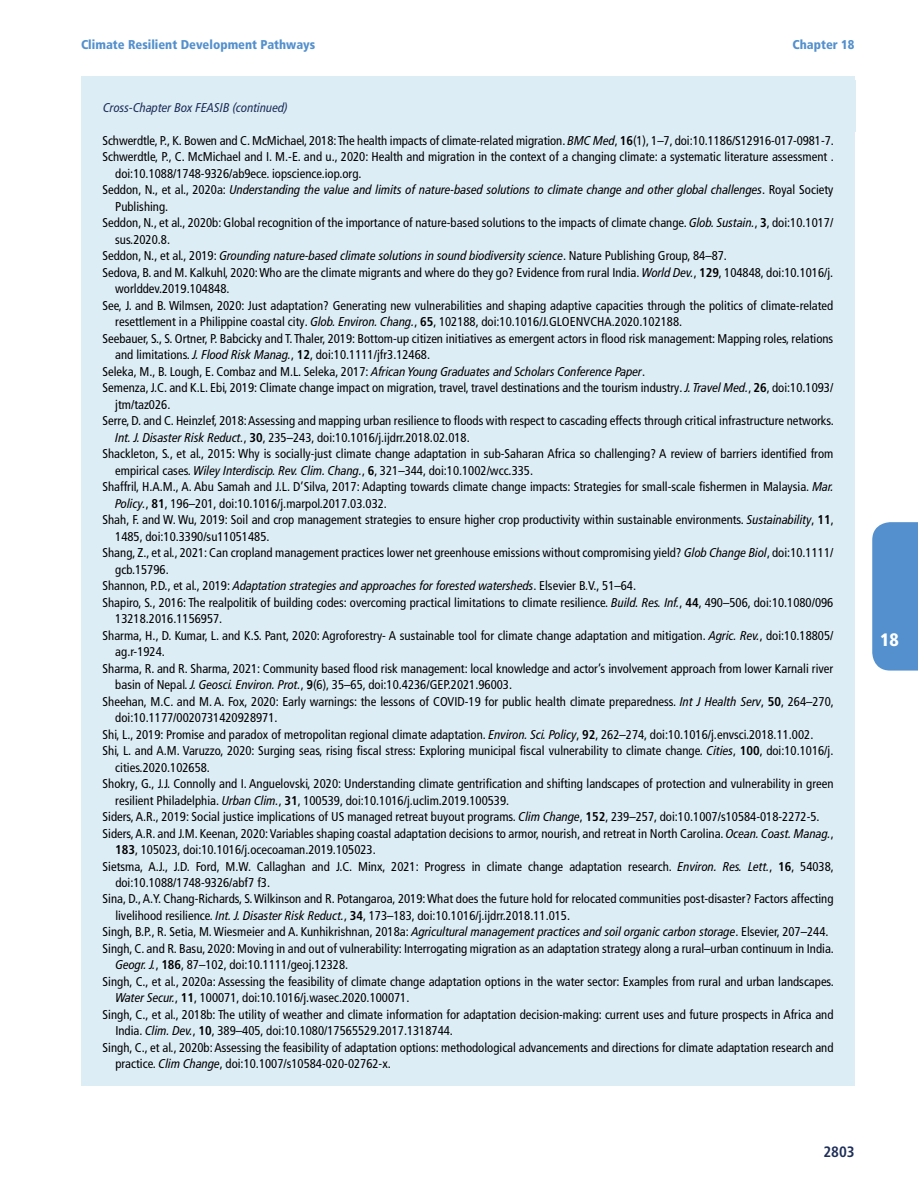
<style>
.page{position:relative;width:918px;height:1188px;background:#fff}
.page>*{position:absolute;margin:0;border:0;box-sizing:border-box;transform-origin:0 0}
.t1{font:900 condensed 18px "Frutiger LT Pro";color:#fff}
.t2{font:700 condensed 15px "Frutiger LT Pro";color:#1e2e57}
.t3{font:condensed 12.75px "Frutiger LT Pro";color:#000}
.t4{font:italic condensed 12.75px "Frutiger LT Pro";color:#000}
.t5{font:900 condensed 12.75px "Frutiger LT Pro";color:#5390cd}
.t6{font:italic condensed 12.75px "Frutiger LT Pro";color:#1e2e57}
.s1{font-style:italic}
.s2{font-weight:700}
.s3{font-style:normal}
</style>
<div class="page">
<div style="left:872px;top:522px;width:46px;height:149px;background:#5390cd"></div>
<div style="left:81px;top:77px;width:774px;height:1009px;background:#ddedf6"></div>
<p class="t5" style="left:81px;top:37px;width:236px">Climate Resilient Development Pathways</p>
<p class="t5" style="left:793px;top:37px;width:63px">Chapter 18</p>
<p class="t6" style="left:103px;top:100px;width:186px">Cross-Chapter Box FEASIB (continued)</p>
<p class="t3" style="left:102px;top:133px;width:733px">Schwerdtle, P., K. Bowen and C. McMichael, 2018: The health impacts of climate-related migration. <span class="s1">BMC Med</span>, <span class="s2">16</span>(1), 1–7, doi:10.1186/S12916-017-0981-7.</p>
<p class="t3" style="left:102px;top:149px;width:733px">Schwerdtle, P., C. McMichael and I. M.-E. and u., 2020: Health and migration in the context of a changing climate: a systematic literature assessment .</p>
<p class="t3" style="left:115px;top:166px;width:248px">doi:10.1088/1748-9326/ab9ece. iopscience.iop.org.</p>
<p class="t4" style="left:102px;top:182px;width:733px"><span class="s3">Seddon, N., et al., 2020a:</span> Understanding the value and limits of nature-based solutions to climate change and other global challenges<span class="s3">. Royal Society</span></p>
<p class="t3" style="left:115px;top:199px;width:55px">Publishing.</p>
<p class="t3" style="left:102px;top:215px;width:732px">Seddon, N., et al., 2020b: Global recognition of the importance of nature-based solutions to the impacts of climate change. <span class="s1">Glob. Sustain.</span>, <span class="s2">3</span>, doi:10.1017/</p>
<p class="t3" style="left:115px;top:232px;width:56px">sus.2020.8.</p>
<p class="t4" style="left:102px;top:248px;width:626px"><span class="s3">Seddon, N., et al., 2019:</span> Grounding nature-based climate solutions in sound biodiversity science<span class="s3">. Nature Publishing Group, 84–87.</span></p>
<p class="t3" style="left:102px;top:265px;width:732px">Sedova, B. and M. Kalkuhl, 2020: Who are the climate migrants and where do they go? Evidence from rural India. <span class="s1">World Dev.</span>, <span class="s2">129</span>, 104848, doi:10.1016/j.</p>
<p class="t3" style="left:115px;top:281px;width:116px">worlddev.2019.104848.</p>
<p class="t3" style="left:102px;top:298px;width:732px">See, J. and B. Wilmsen, 2020: Just adaptation? Generating new vulnerabilities and shaping adaptive capacities through the politics of climate-related</p>
<p class="t3" style="left:115px;top:314px;width:568px">resettlement in a Philippine coastal city. <span class="s1">Glob. Environ. Chang.</span>, <span class="s2">65</span>, 102188, doi:10.1016/J.GLOENVCHA.2020.102188.</p>
<p class="t3" style="left:102px;top:331px;width:732px">Seebauer, S., S. Ortner, P. Babcicky and T. Thaler, 2019: Bottom-up citizen initiatives as emergent actors in flood risk management: Mapping roles, relations</p>
<p class="t3" style="left:115px;top:347px;width:316px">and limitations. <span class="s1">J. Flood Risk Manag.</span>, <span class="s2">12</span>, doi:10.1111/jfr3.12468.</p>
<p class="t4" style="left:102px;top:364px;width:544px"><span class="s3">Seleka, M., B. Lough, E. Combaz and M.L. Seleka, 2017:</span> African Young Graduates and Scholars Conference Paper<span class="s3">.</span></p>
<p class="t3" style="left:102px;top:380px;width:732px">Semenza, J.C. and K.L. Ebi, 2019: Climate change impact on migration, travel, travel destinations and the tourism industry. <span class="s1">J. Travel Med.</span>, <span class="s2">26</span>, doi:10.1093/</p>
<p class="t3" style="left:115px;top:397px;width:57px">jtm/taz026.</p>
<p class="t3" style="left:102px;top:413px;width:733px">Serre, D. and C. Heinzlef, 2018: Assessing and mapping urban resilience to floods with respect to cascading effects through critical infrastructure networks.</p>
<p class="t3" style="left:115px;top:430px;width:356px"><span class="s1">Int. J. Disaster Risk Reduct.</span>, <span class="s2">30</span>, 235–243, doi:10.1016/j.ijdrr.2018.02.018.</p>
<p class="t3" style="left:102px;top:446px;width:732px">Shackleton, S., et al., 2015: Why is socially-just climate change adaptation in sub-Saharan Africa so challenging? A review of barriers identified from</p>
<p class="t3" style="left:115px;top:463px;width:419px">empirical cases. <span class="s1">Wiley Interdiscip. Rev. Clim. Chang.</span>, <span class="s2">6</span>, 321–344, doi:10.1002/wcc.335.</p>
<p class="t3" style="left:102px;top:479px;width:733px">Shaffril, H.A.M., A. Abu Samah and J.L. D’Silva, 2017: Adapting towards climate change impacts: Strategies for small-scale fishermen in Malaysia. <span class="s1">Mar.</span></p>
<p class="t3" style="left:115px;top:496px;width:273px"><span class="s1">Policy.</span>, <span class="s2">81</span>, 196–201, doi:10.1016/j.marpol.2017.03.032.</p>
<p class="t3" style="left:103px;top:512px;width:733px">Shah, F. and W. Wu, 2019: Soil and crop management strategies to ensure higher crop productivity within sustainable environments. <span class="s1">Sustainability</span>, <span class="s2">11</span>,</p>
<p class="t3" style="left:115px;top:529px;width:156px">1485, doi:10.3390/su11051485.</p>
<p class="t3" style="left:103px;top:545px;width:732px">Shang, Z., et al., 2021: Can cropland management practices lower net greenhouse emissions without compromising yield? <span class="s1">Glob Change Biol</span>, doi:10.1111/</p>
<p class="t3" style="left:115px;top:562px;width:55px">gcb.15796.</p>
<p class="t4" style="left:103px;top:578px;width:535px"><span class="s3">Shannon, P.D., et al., 2019:</span> Adaptation strategies and approaches for forested watersheds<span class="s3">. Elsevier B.V., 51–64.</span></p>
<p class="t3" style="left:103px;top:595px;width:732px">Shapiro, S., 2016: The realpolitik of building codes: overcoming practical limitations to climate resilience. <span class="s1">Build. Res. Inf.</span>, <span class="s2">44</span>, 490–506, doi:10.1080/096</p>
<p class="t3" style="left:115px;top:611px;width:109px">13218.2016.1156957.</p>
<p class="t3" style="left:103px;top:628px;width:732px">Sharma, H., D. Kumar, L. and K.S. Pant, 2020: Agroforestry- A sustainable tool for climate change adaptation and mitigation. <span class="s1">Agric. Rev.</span>, doi:10.18805/</p>
<p class="t3" style="left:115px;top:644px;width:51px">ag.r-1924.</p>
<p class="t3" style="left:103px;top:661px;width:732px">Sharma, R. and R. Sharma, 2021: Community based flood risk management: local knowledge and actor’s involvement approach from lower Karnali river</p>
<p class="t3" style="left:115px;top:677px;width:398px">basin of Nepal. <span class="s1">J. Geosci. Environ. Prot.</span>, <span class="s2">9</span>(6), 35–65, doi:10.4236/GEP.2021.96003.</p>
<p class="t3" style="left:103px;top:694px;width:733px">Sheehan, M.C. and M. A. Fox, 2020: Early warnings: the lessons of COVID-19 for public health climate preparedness. <span class="s1">Int J Health Serv</span>, <span class="s2">50</span>, 264–270,</p>
<p class="t3" style="left:115px;top:710px;width:164px">doi:10.1177/0020731420928971.</p>
<p class="t3" style="left:103px;top:727px;width:712px">Shi, L., 2019: Promise and paradox of metropolitan regional climate adaptation. <span class="s1">Environ. Sci. Policy</span>, <span class="s2">92</span>, 262–274, doi:10.1016/j.envsci.2018.11.002.</p>
<p class="t3" style="left:103px;top:743px;width:732px">Shi, L. and A.M. Varuzzo, 2020: Surging seas, rising fiscal stress: Exploring municipal fiscal vulnerability to climate change. <span class="s1">Cities</span>, <span class="s2">100</span>, doi:10.1016/j.</p>
<p class="t3" style="left:115px;top:760px;width:96px">cities.2020.102658.</p>
<p class="t3" style="left:103px;top:776px;width:733px">Shokry, G., J.J. Connolly and I. Anguelovski, 2020: Understanding climate gentrification and shifting landscapes of protection and vulnerability in green</p>
<p class="t3" style="left:115px;top:793px;width:395px">resilient Philadelphia. <span class="s1">Urban Clim.</span>, <span class="s2">31</span>, 100539, doi:10.1016/j.uclim.2019.100539.</p>
<p class="t3" style="left:103px;top:809px;width:719px">Siders, A.R., 2019: Social justice implications of US managed retreat buyout programs. <span class="s1">Clim Change</span>, <span class="s2">152</span>, 239–257, doi:10.1007/s10584-018-2272-5.</p>
<p class="t3" style="left:103px;top:826px;width:733px">Siders, A.R. and J.M. Keenan, 2020: Variables shaping coastal adaptation decisions to armor, nourish, and retreat in North Carolina. <span class="s1">Ocean. Coast. Manag.</span>,</p>
<p class="t3" style="left:115px;top:842px;width:262px"><span class="s2">183</span>, 105023, doi:10.1016/j.ocecoaman.2019.105023.</p>
<p class="t3" style="left:103px;top:859px;width:733px">Sietsma, A.J., J.D. Ford, M.W. Callaghan and J.C. Minx, 2021: Progress in climate change adaptation research. <span class="s1">Environ. Res. Lett.</span>, <span class="s2">16</span>, 54038,</p>
<p class="t3" style="left:115px;top:875px;width:156px">doi:10.1088/1748-9326/abf7 f3.</p>
<p class="t3" style="left:103px;top:892px;width:732px">Sina, D., A.Y. Chang-Richards, S. Wilkinson and R. Potangaroa, 2019: What does the future hold for relocated communities post-disaster? Factors affecting</p>
<p class="t3" style="left:115px;top:908px;width:456px">livelihood resilience. <span class="s1">Int. J. Disaster Risk Reduct.</span>, <span class="s2">34</span>, 173–183, doi:10.1016/j.ijdrr.2018.11.015.</p>
<p class="t3" style="left:103px;top:925px;width:727px">Singh, B.P., R. Setia, M. Wiesmeier and A. Kunhikrishnan, 2018a: <span class="s1">Agricultural management practices and soil organic carbon storage</span>. Elsevier, 207–244.</p>
<p class="t3" style="left:103px;top:941px;width:733px">Singh, C. and R. Basu, 2020: Moving in and out of vulnerability: Interrogating migration as an adaptation strategy along a rural–urban continuum in India.</p>
<p class="t3" style="left:115px;top:958px;width:234px"><span class="s1">Geogr. J.</span>, <span class="s2">186</span>, 87–102, doi:10.1111/geoj.12328.</p>
<p class="t3" style="left:103px;top:974px;width:733px">Singh, C., et al., 2020a: Assessing the feasibility of climate change adaptation options in the water sector: Examples from rural and urban landscapes.</p>
<p class="t3" style="left:115px;top:991px;width:296px"><span class="s1">Water Secur.</span>, <span class="s2">11</span>, 100071, doi:10.1016/j.wasec.2020.100071.</p>
<p class="t3" style="left:103px;top:1007px;width:732px">Singh, C., et al., 2018b: The utility of weather and climate information for adaptation decision-making: current uses and future prospects in Africa and</p>
<p class="t3" style="left:115px;top:1024px;width:339px">India. <span class="s1">Clim. Dev.</span>, <span class="s2">10</span>, 389–405, doi:10.1080/17565529.2017.1318744.</p>
<p class="t3" style="left:103px;top:1040px;width:732px">Singh, C., et al., 2020b: Assessing the feasibility of adaptation options: methodological advancements and directions for climate adaptation research and</p>
<p class="t3" style="left:115px;top:1057px;width:277px">practice. <span class="s1">Clim Change</span>, doi:10.1007/s10584-020-02762-x.</p>
<h1 class="t1" style="left:880px;top:629px;width:20px">18</h1>
<p class="t2" style="left:823px;top:1143px;width:33px">2803</p>
</div>
